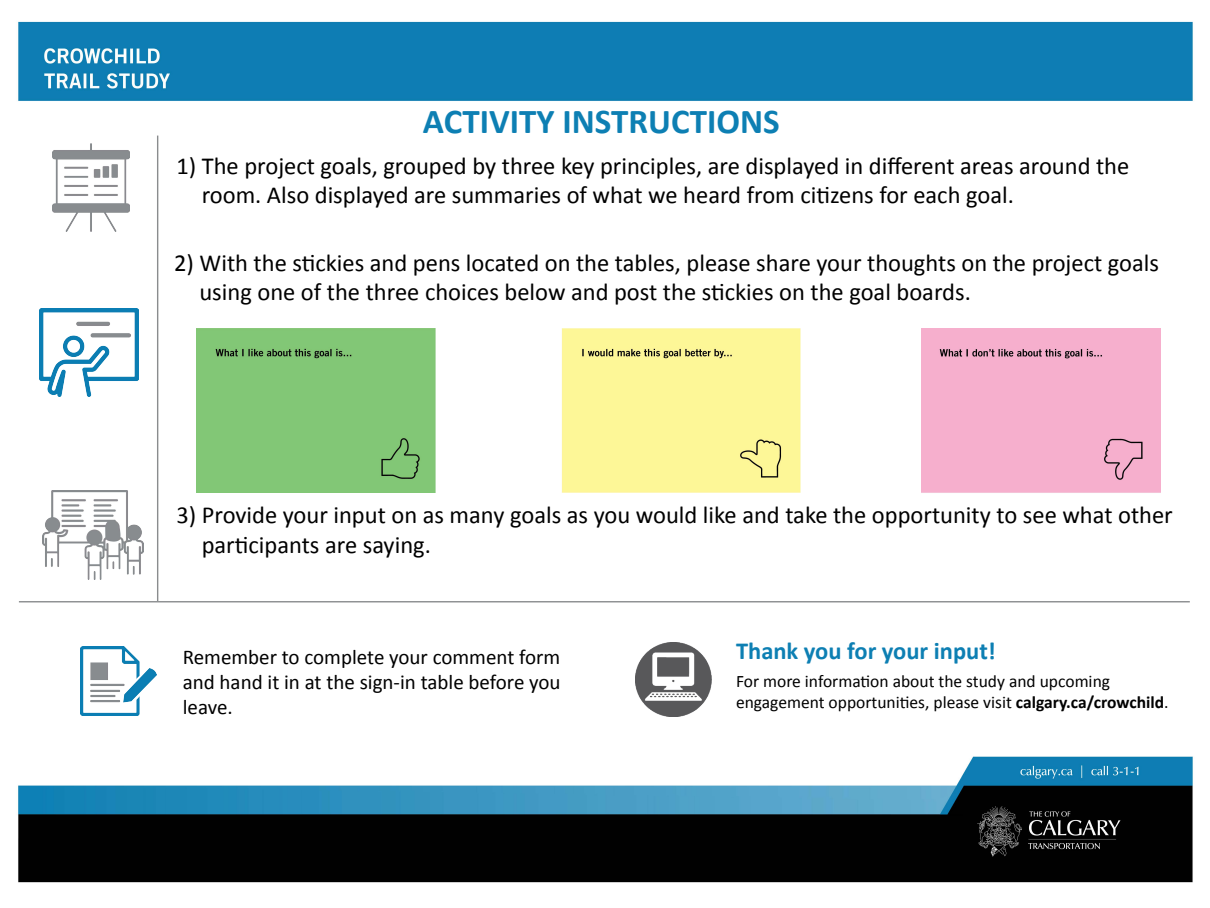
<style>
.page{position:relative;width:1210px;height:908px;background:#fff}
.page>*{position:absolute;margin:0;border:0;box-sizing:border-box;transform-origin:0 0}
.t1{font:700 35px "Calibri";color:#0d7fb3}
.t2{font:24.5px/29.4px "Calibri";color:#000}
.t3{font:700 24.5px "Calibri";color:#0d7fb3}
.t4{font:21px/25.2px "Calibri";color:#000;text-align:justify}
.t5{font:17.5px/21px "Calibri";color:#000}
.s1{font-weight:700}
</style>
<div class="page">
<img style="left:18px;top:21px;width:1175px;height:862px">
<img style="left:39px;top:308px;width:99px;height:88px">
<img style="left:636px;top:642px;width:75px;height:74px">
<img style="left:80px;top:645px;width:77px;height:70px">
<img style="left:43px;top:491px;width:100px;height:88px">
<div style="left:196px;top:328px;width:239px;height:164px;background:#82c776"></div>
<div style="left:561px;top:328px;width:239px;height:164px;background:#fdf797"></div>
<div style="left:921px;top:328px;width:239px;height:165px;background:#f6afcd"></div>
<img style="left:53px;top:144px;width:77px;height:88px">
<hr style="left:157px;top:135px;width:1px;height:466px;background:#8a8c8e">
<hr style="left:19px;top:601px;width:1170px;height:1px;background:#8a8c8e">
<h1 class="t1" style="left:423px;top:99px;width:358px">ACTIVITY INSTRUCTIONS</h1>
<p class="t2" style="left:202px;top:151px;width:929px;text-indent:-25px">1) The project goals, grouped by three key principles, are displayed in different areas around the room. Also displayed are summaries of what we heard from citizens for each goal.</p>
<p class="t2" style="left:199px;top:248px;width:961px;text-indent:-25px">2) With the stickies and pens located on the tables, please share your thoughts on the project goals using one of the three choices below and post the stickies on the goal boards.</p>
<p class="t2" style="left:202px;top:500px;width:972px;text-indent:-25px">3) Provide your input on as many goals as you would like and take the opportunity to see what other participants are saying.</p>
<p class="t4" style="left:183px;top:643px;width:379px">Remember to complete your comment form and hand it in at the sign-in table before you leave.</p>
<p class="t3" style="left:736px;top:635px;width:261px">Thank you for your input!</p>
<p class="t5" style="left:736px;top:670px;width:434px">For more information about the study and upcoming engagement opportunities, please visit <span class="s1">calgary.ca/crowchild</span>.</p>
</div>
